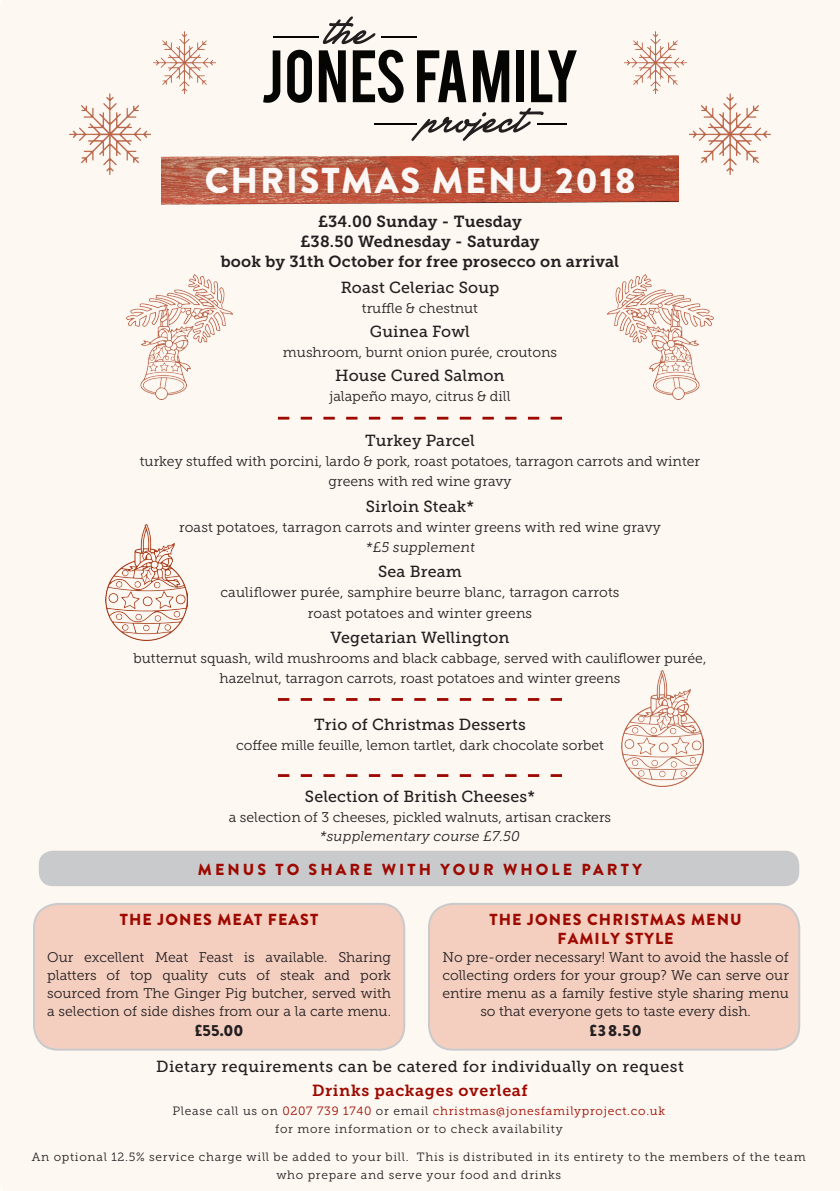
<style>
.page{position:relative;width:840px;height:1191px;background:#fff}
.page>*{position:absolute;margin:0;border:0;box-sizing:border-box;transform-origin:0 0}
.t1{font:900 36px "Brandon Grotesque";letter-spacing:.05em;color:#fff}
.t2{font:16px "Museo Slab 500";letter-spacing:.01em;color:#231f20}
.t3{font:16px "Museo Slab 700";letter-spacing:.01em;color:#231f20}
.t4{font:16px/24px "Museo Slab 500";letter-spacing:.03em;color:#231f20;text-align:center}
.t5{font:900 16px "Brandon Grotesque";letter-spacing:.07em;color:#9d0900}
.t6{font:900 16px "Brandon Grotesque";letter-spacing:.19em;color:#9d0900}
.t7{font:900 16px "Brandon Grotesque";letter-spacing:.03em;color:#231f20}
.t8{font:14px/18px "Museo Slab 300";color:#231f20;text-align:center}
.t9{font:italic 14px "Museo Slab 300";letter-spacing:.01em;color:#231f20}
.t10{font:12px/18px "Museo Slab 300";letter-spacing:.06em;color:#231f20;text-align:center}
.t11{font:12px "Museo Slab 300";letter-spacing:.06em;color:#9d0900}
.s1{font-family:"Museo Slab 700";color:#9d0900}
.s2{color:#231f20}
</style>
<div class="page">
<svg style="left:0;top:3px;width:1px;height:1186px"></svg>
<div style="left:1px;top:0;width:838px;height:1191px;background:#fef8f2"></div>
<svg style="left:263px;top:50px;width:17px;height:53px"></svg>
<svg style="left:287px;top:50px;width:25px;height:53px"></svg>
<svg style="left:318px;top:50px;width:27px;height:52px"></svg>
<svg style="left:352px;top:50px;width:51px;height:53px"></svg>
<svg style="left:417px;top:50px;width:49px;height:52px"></svg>
<svg style="left:472px;top:50px;width:37px;height:52px"></svg>
<div style="left:516px;top:50px;width:7px;height:52px;background:#050504"></div>
<svg style="left:530px;top:50px;width:46px;height:52px"></svg>
<hr style="left:374px;top:123px;width:42px;height:2px;background:#050504">
<hr style="left:536px;top:123px;width:30px;height:2px;background:#050504">
<hr style="left:272px;top:36px;width:46px;height:2px;background:#050504">
<hr style="left:381px;top:36px;width:36px;height:2px;background:#050504">
<svg style="left:322px;top:16px;width:53px;height:28px"></svg>
<svg style="left:411px;top:108px;width:132px;height:23px"></svg>
<img style="left:153px;top:31px;width:62px;height:62px">
<img style="left:624px;top:31px;width:62px;height:62px">
<img style="left:69px;top:93px;width:81px;height:82px">
<img style="left:689px;top:93px;width:81px;height:82px">
<img style="left:127px;top:275px;width:106px;height:124px">
<img style="left:606px;top:275px;width:106px;height:124px">
<img style="left:621px;top:670px;width:82px;height:116px">
<svg style="left:278px;top:417px;width:283px;height:2px"></svg>
<svg style="left:278px;top:698px;width:283px;height:3px"></svg>
<svg style="left:278px;top:774px;width:283px;height:3px"></svg>
<img style="left:162px;top:131px;width:515px;height:87px">
<div style="left:39px;top:850px;width:759px;height:36px;background:#c9cacc;border-radius:14px"></div>
<div style="left:428px;top:904px;width:370px;height:145px;background:#f4cfc0;border-radius:24px"></div>
<div style="left:427px;top:903px;width:372px;height:147px;border:2px solid #c9cacc;border-radius:24px"></div>
<div style="left:34px;top:904px;width:370px;height:145px;background:#f4cfc0;border-radius:24px"></div>
<div style="left:33px;top:903px;width:372px;height:147px;border:2px solid #c9cacc;border-radius:24px"></div>
<img style="left:105px;top:524px;width:82px;height:116px">
<h1 class="t1" style="left:204px;top:155px;width:432px">CHRISTMAS MENU 2018</h1>
<p class="t3" style="left:318px;top:212px;width:205px">£34.00 Sunday - Tuesday</p>
<p class="t3" style="left:300px;top:232px;width:240px">£38.50 Wednesday - Saturday</p>
<p class="t3" style="left:221px;top:252px;width:400px">book by 31th October for free prosecco on arrival</p>
<p class="t2" style="left:340px;top:279px;width:160px">Roast Celeriac Soup</p>
<p class="t8" style="left:362px;top:299px;width:117px">truffle &amp; chestnut</p>
<p class="t2" style="left:370px;top:323px;width:101px">Guinea Fowl</p>
<p class="t8" style="left:283px;top:343px;width:275px">mushroom, burnt onion purée, croutons</p>
<p class="t2" style="left:335px;top:367px;width:171px">House Cured Salmon</p>
<p class="t8" style="left:329px;top:387px;width:182px">jalapeño mayo, citrus &amp; dill</p>
<p class="t2" style="left:365px;top:432px;width:111px">Turkey Parcel</p>
<p class="t8" style="left:140px;top:452px;width:561px;line-height:20px">turkey stuffed with porcini, lardo &amp; pork, roast potatoes, tarragon carrots and winter greens with red wine gravy</p>
<p class="t2" style="left:365px;top:498px;width:110px">Sirloin Steak*</p>
<p class="t8" style="left:179px;top:518px;width:483px">roast potatoes, tarragon carrots and winter greens with red wine gravy</p>
<p class="t8" style="left:365px;top:538px;width:112px">*£5 supplement</p>
<p class="t2" style="left:378px;top:563px;width:85px">Sea Bream</p>
<p class="t8" style="left:220px;top:583px;width:400px;line-height:20px">cauliflower purée, samphire beurre blanc, tarragon carrots roast potatoes and winter greens</p>
<p class="t2" style="left:330px;top:629px;width:180px">Vegetarian Wellington</p>
<p class="t8" style="left:133px;top:648px;width:574px;line-height:20px">butternut squash, wild mushrooms and black cabbage, served with cauliflower purée, hazelnut, tarragon carrots, roast potatoes and winter greens</p>
<p class="t2" style="left:314px;top:715px;width:213px">Trio of Christmas Desserts</p>
<p class="t8" style="left:236px;top:736px;width:369px">coffee mille feuille, lemon tartlet, dark chocolate sorbet</p>
<p class="t2" style="left:305px;top:787px;width:231px">Selection of British Cheeses*</p>
<p class="t8" style="left:229px;top:807px;width:384px">a selection of 3 cheeses, pickled walnuts, artisan crackers</p>
<p class="t9" style="left:320px;top:828px;width:201px">*supplementary course £7.50</p>
<p class="t6" style="left:198px;top:857px;width:445px">MENUS TO SHARE WITH YOUR WHOLE PARTY</p>
<p class="t5" style="left:120px;top:908px;width:200px">THE JONES MEAT FEAST</p>
<p class="t8" style="left:47px;top:948px;width:345px;text-align:justify">Our excellent Meat Feast is available. Sharing platters of top quality cuts of steak and pork sourced from The Ginger Pig butcher, served with a selection of side dishes from our a la carte menu.</p>
<p class="t7" style="left:194px;top:1018px;width:50px">£55.00</p>
<p class="t5" style="left:489px;top:908px;width:253px">THE JONES CHRISTMAS MENU</p>
<p class="t5" style="left:557px;top:927px;width:117px">FAMILY STYLE</p>
<p class="t8" style="left:442px;top:948px;width:348px">No pre-order necessary! Want to avoid the hassle of collecting orders for your group? We can serve our entire menu as a family festive style sharing menu so that everyone gets to taste every dish.</p>
<p class="t7" style="left:589px;top:1018px;width:54px">£38.50</p>
<p class="t4" style="left:156px;top:1054px;width:529px">Dietary requirements can be catered for individually on request<br><span class="s1">Drinks packages overleaf</span></p>
<p class="t11" style="left:172px;top:1104px;width:494px"><span class="s2">Please call us on</span> 0207 739 1740 <span class="s2">or email</span> christmas@jonesfamilyproject.co.uk</p>
<p class="t10" style="left:275px;top:1119px;width:289px">for more information or to check availability</p>
<p class="t10" style="left:32px;top:1147px;width:774px">An optional 12.5% service charge will be added to your bill. This is distributed in its entirety to the members of the team who prepare and serve your food and drinks</p>
</div>
